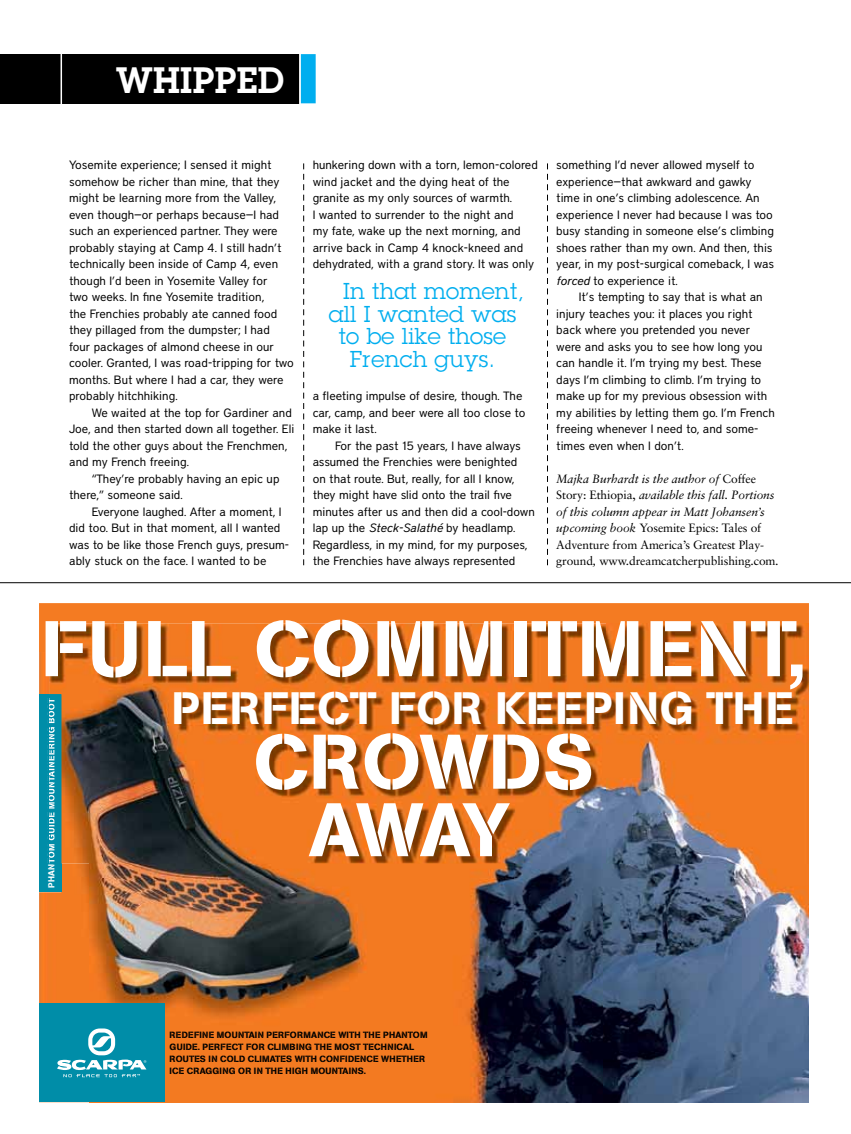
<style>
.page{position:relative;width:851px;height:1134px;background:#fff}
.page>*{position:absolute;margin:0;border:0;box-sizing:border-box;transform-origin:0 0}
.t1{font:78px "AG Book Stencil";letter-spacing:.02em;color:#fff}
.t2{font:76.5px "AG Book Stencil";letter-spacing:.02em;color:#fff}
.t3{font:75px "AG Book Stencil";color:#fff}
.t4{font:45px "AG Book Stencil";letter-spacing:.02em;color:#fff}
.t5{font:600 36px "Lubalin Graph Std";letter-spacing:.01em;color:#fff}
.t6{font:22.5px "Lubalin Graph Std";letter-spacing:.01em;color:#00aeef}
.t7{font:12px/16.5px "District";color:#000}
.t8{font:12px/16.5px "Sabon";letter-spacing:-.01em;color:#000}
.t9{font:9px/12px "AG Book Stencil";letter-spacing:.02em;color:#000}
.s1{font-style:italic}
</style>
<div class="page">
<svg style="left:303px;top:163px;width:1px;height:402px"></svg>
<svg style="left:547px;top:163px;width:1px;height:402px"></svg>
<hr style="left:0;top:582px;width:850px;height:1px;background:#000">
<div style="left:39px;top:603px;width:769px;height:49px;background:#f47b22"></div>
<img style="left:39px;top:652px;width:51px;height:351px">
<img style="left:90px;top:863px;width:718px;height:239px">
<div style="left:39px;top:694px;width:22px;height:198px;background:#008da8"></div>
<div style="left:39px;top:1003px;width:125px;height:99px;background:#008da8"></div>
<svg style="left:57px;top:1029px;width:89px;height:48px"></svg>
<img style="left:49px;top:623px;width:759px;height:240px">
<img style="left:49px;top:694px;width:12px;height:169px">
<img style="left:49px;top:698px;width:6px;height:165px">
<div style="left:0;top:54px;width:299px;height:49px;background:#000"></div>
<hr style="left:61px;top:50px;width:1px;height:61px;background:#fff">
<div style="left:301px;top:54px;width:15px;height:49px;background:#00aeef"></div>
<h3 class="t5" style="left:116px;top:57px;width:170px">WHIPPED</h3>
<p class="t7" style="left:69px;top:157px;width:226px">Yosemite experience; I sensed it might somehow be richer than mine, that they might be learning more from the Valley, even though—or perhaps because—I had such an experienced partner. They were probably staying at Camp 4. I still hadn’t technically been inside of Camp 4, even though I’d been in Yosemite Valley for<br>two weeks. In fine Yosemite tradition,<br>the Frenchies probably ate canned food they pillaged from the dumpster; I had four packages of almond cheese in our cooler. Granted, I was road-tripping for two months. But where I had a car, they were probably hitchhiking.</p>
<p class="t7" style="left:69px;top:404px;width:227px;text-indent:22px">We waited at the top for Gardiner and Joe, and then started down all together. Eli told the other guys about the Frenchmen, and my French freeing.</p>
<p class="t7" style="left:69px;top:470px;width:212px;text-indent:22px">“They’re probably having an epic up there,” someone said.</p>
<p class="t7" style="left:69px;top:503px;width:221px;text-indent:22px">Everyone laughed. After a moment, I did too. But in that moment, all I wanted was to be like those French guys, presum&shy;ably stuck on the face. I wanted to be</p>
<p class="t7" style="left:313px;top:157px;width:227px">hunkering down with a torn, lemon-colored wind jacket and the dying heat of the granite as my only sources of warmth.<br>I wanted to surrender to the night and<br>my fate, wake up the next morning, and arrive back in Camp 4 knock-kneed and dehydrated, with a grand story. It was only</p>
<h3 class="t6" style="left:343px;top:277px;width:182px">In that moment,</h3>
<h3 class="t6" style="left:329px;top:300px;width:189px">all I wanted was</h3>
<h3 class="t6" style="left:339px;top:322px;width:169px">to be like those</h3>
<h3 class="t6" style="left:350px;top:345px;width:147px">French guys.</h3>
<p class="t7" style="left:313px;top:388px;width:214px">a fleeting impulse of desire, though. The car, camp, and beer were all too close to make it last.</p>
<p class="t7" style="left:313px;top:437px;width:224px;text-indent:22px">For the past 15 years, I have always assumed the Frenchies were benighted<br>on that route. But, really, for all I know, they might have slid onto the trail five minutes after us and then did a cool-down lap up the <span class="s1">Steck-Salathé</span> by headlamp.<br>Regardless, in my mind, for my purposes, the Frenchies have always represented</p>
<p class="t7" style="left:556px;top:157px;width:219px">something I’d never allowed myself to experience—that awkward and gawky time in one’s climbing adolescence. An experience I never had because I was too busy standing in someone else’s climbing shoes rather than my own. And then, this year, in my post-surgical comeback, I was <span class="s1">forced</span> to experience it.</p>
<p class="t7" style="left:556px;top:289px;width:220px;text-indent:22px">It’s tempting to say that is what an injury teaches you: it places you right back where you pretended you never were and asks you to see how long you can handle it. I’m trying my best. These days I’m climbing to climb. I’m trying to make up for my previous obsession with my abilities by letting them go. I’m French freeing whenever I need to, and some&shy;times even when I don’t.</p>
<p class="t8" style="left:556px;top:470px;width:224px"><span class="s1">Majka Burhardt is the author of</span> Coffee Story: Ethiopia, <span class="s1">available this fall. Portions of this column appear in Matt Johansen’s upcoming book</span> Yosemite Epics: Tales of Adventure from America’s Greatest Play&shy;ground<span class="s1">,</span> www.dreamcatcherpublishing.com<span class="s1">.</span></p>
<h1 class="t1" style="left:41px;top:602px;width:766px">FULL COMMITMENT,</h1>
<h3 class="t4" style="left:172px;top:682px;width:623px">PERFECT FOR KEEPING THE</h3>
<h2 class="t2" style="left:254px;top:716px;width:342px">CROWDS</h2>
<h3 class="t3" style="left:309px;top:785px;width:202px">AWAY</h3>
<p class="t9" style="left:170px;top:1029px;width:259px">REDEFINE MOUNTAIN PERFORMANCE WITH THE PHANTOM GUIDE. PERFECT FOR CLIMBING THE MOST TECHNICAL ROUTES IN COLD CLIMATES WITH CONFIDENCE WHETHER ICE CRAGGING OR IN THE HIGH MOUNTAINS.</p>
</div>
